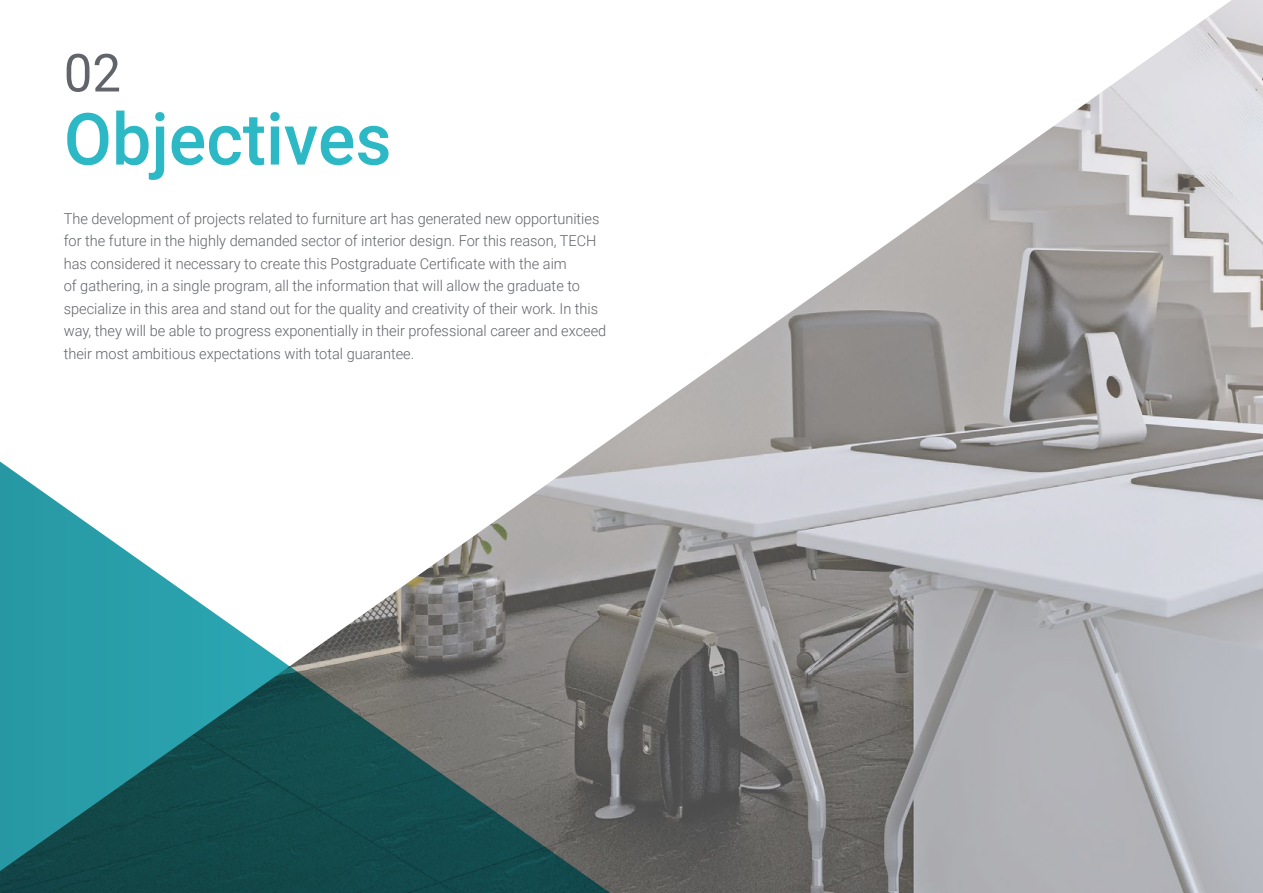
<style>
.page{position:relative;width:1263px;height:893px;background:#fff}
.page>*{position:absolute;margin:0;border:0;box-sizing:border-box;transform-origin:0 0}
.t1{font:500 72px "Roboto";color:#2db8c5}
.t2{font:52.5px "Roboto";color:#61646a}
.t3{font:300 15px/22.5px "Roboto";color:#61646a}
</style>
<div class="page">
<img style="left:601px;top:0;width:662px;height:893px">
<svg style="left:0;top:446px;width:640px;height:447px"></svg>
<h2 class="t2" style="left:64px;top:36px;width:59px">02</h2>
<h1 class="t1" style="left:64px;top:89px;width:329px">Objectives</h1>
<p class="t3" style="left:64px;top:207px;width:544px">The development of projects related to furniture art has generated new opportunities for the future in the highly demanded sector of interior design. For this reason, TECH has considered it necessary to create this Postgraduate Certificate with the aim<br>of gathering, in a single program, all the information that will allow the graduate to specialize in this area and stand out for the quality and creativity of their work. In this way, they will be able to progress exponentially in their professional career and exceed their most ambitious expectations with total guarantee.</p>
</div>
